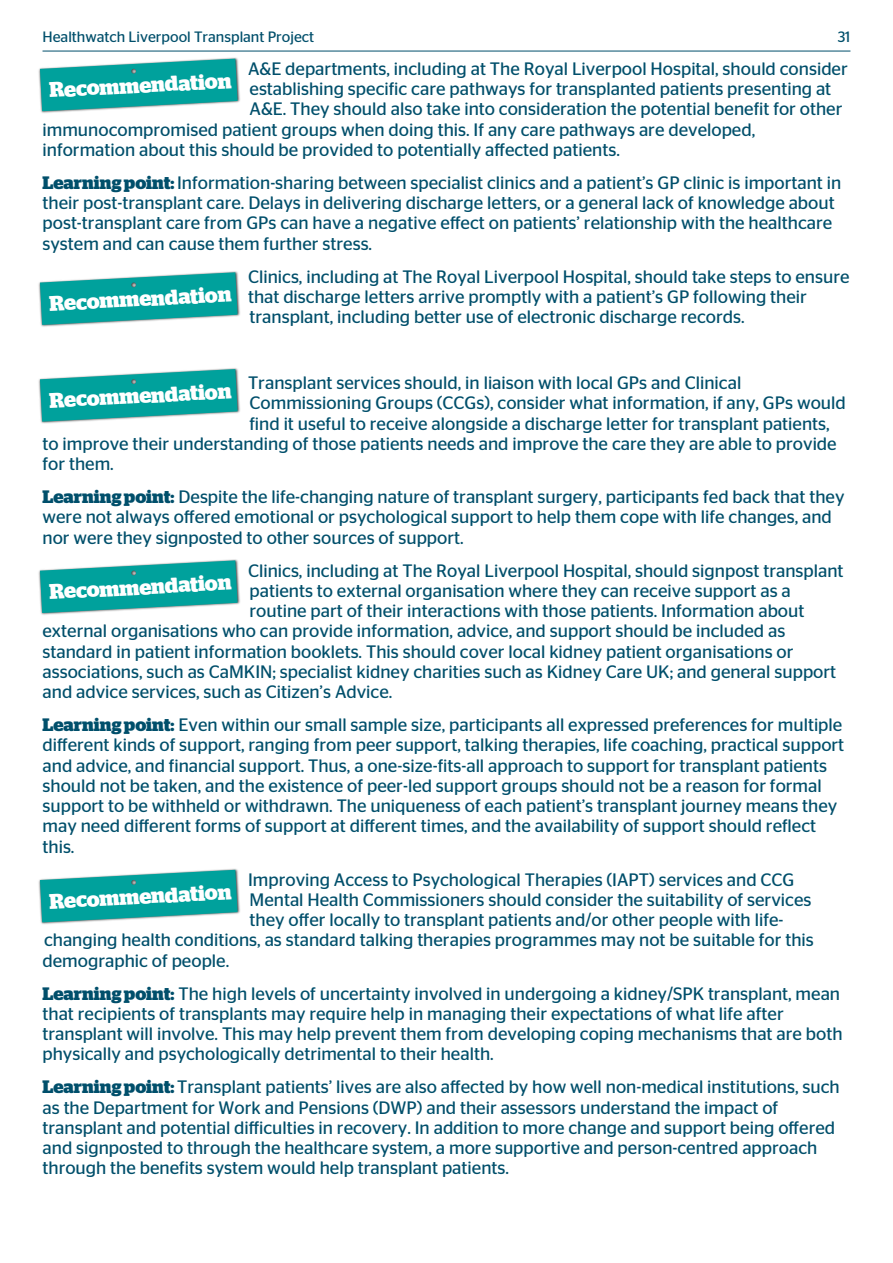
<style>
.page{position:relative;width:893px;height:1263px;background:#fff}
.page>*{position:absolute;margin:0;border:0;box-sizing:border-box;transform-origin:0 0}
.t1{font:700 21.15px "Stag";color:#fff}
.Normal_-_Body_Copy{font:18px/20.2px "Stag Sans";color:#004f6b}
.t2{font:15px "Stag Sans";color:#004f6b}
.s1{font-family:"Stag";font-weight:700}
</style>
<div class="page">
<hr style="left:43px;top:51px;width:807px;height:1px;background:#004f6b">
<img style="left:38px;top:368px;width:202px;height:56px">
<svg style="left:40px;top:369px;width:198px;height:53px"></svg>
<img style="left:38px;top:559px;width:202px;height:56px">
<svg style="left:40px;top:560px;width:198px;height:53px"></svg>
<img style="left:38px;top:868px;width:202px;height:56px">
<svg style="left:40px;top:870px;width:198px;height:52px;background:#2dafab"></svg>
<img style="left:38px;top:271px;width:202px;height:56px">
<svg style="left:40px;top:272px;width:198px;height:53px"></svg>
<img style="left:38px;top:57px;width:202px;height:56px">
<svg style="left:40px;top:59px;width:198px;height:52px;background:#2dafab"></svg>
<p class="t2" style="left:43px;top:29px;width:273px">Healthwatch Liverpool Transplant Project</p>
<p class="t2" style="left:838px;top:29px;width:14px">31</p>
<p class="Normal_-_Body_Copy" style="left:248px;top:58px;width:601px">A&amp;E departments, including at The Royal Liverpool Hospital, should consider</p>
<p class="Normal_-_Body_Copy" style="left:250px;top:78px;width:583px">establishing specific care pathways for transplanted patients presenting at</p>
<p class="Normal_-_Body_Copy" style="left:250px;top:99px;width:594px">A&amp;E. They should also take into consideration the potential benefit for other</p>
<p class="Normal_-_Body_Copy" style="left:43px;top:119px;width:714px">immunocompromised patient groups when doing this. If any care pathways are developed,</p>
<p class="Normal_-_Body_Copy" style="left:43px;top:139px;width:579px">information about this should be provided to potentially affected patients.</p>
<p class="Normal_-_Body_Copy" style="left:43px;top:172px;width:800px"><span class="s1">Learning point:</span> Information-sharing between specialist clinics and a patient’s GP clinic is important in their post-transplant care. Delays in delivering discharge letters, or a general lack of knowledge about post-transplant care from GPs can have a negative effect on patients’ relationship with the healthcare system and can cause them further stress.</p>
<p class="Normal_-_Body_Copy" style="left:248px;top:266px;width:603px">Clinics, including at The Royal Liverpool Hospital, should take steps to ensure that discharge letters arrive promptly with a patient’s GP following their transplant, including better use of electronic discharge records.</p>
<p class="t1" style="left:49px;top:78px;width:183px;rotate:-3deg">Recommendation</p>
<p class="t1" style="left:49px;top:291px;width:183px;rotate:-3deg">Recommendation</p>
<p class="Normal_-_Body_Copy" style="left:248px;top:372px;width:495px">Transplant services should, in liaison with local GPs and Clinical</p>
<p class="Normal_-_Body_Copy" style="left:250px;top:393px;width:598px">Commissioning Groups (CCGs), consider what information, if any, GPs would</p>
<p class="Normal_-_Body_Copy" style="left:250px;top:413px;width:582px">find it useful to receive alongside a discharge letter for transplant patients,</p>
<p class="Normal_-_Body_Copy" style="left:43px;top:433px;width:796px">to improve their understanding of those patients needs and improve the care they are able to provide</p>
<p class="Normal_-_Body_Copy" style="left:43px;top:453px;width:73px">for them.</p>
<p class="Normal_-_Body_Copy" style="left:43px;top:486px;width:803px"><span class="s1">Learning point:</span> Despite the life-changing nature of transplant surgery, participants fed back that they were not always offered emotional or psychological support to help them cope with life changes, and nor were they signposted to other sources of support.</p>
<p class="Normal_-_Body_Copy" style="left:248px;top:560px;width:597px">Clinics, including at The Royal Liverpool Hospital, should signpost transplant</p>
<p class="Normal_-_Body_Copy" style="left:250px;top:580px;width:543px">patients to external organisation where they can receive support as a</p>
<p class="Normal_-_Body_Copy" style="left:250px;top:600px;width:556px">routine part of their interactions with those patients. Information about</p>
<p class="Normal_-_Body_Copy" style="left:43px;top:621px;width:744px">external organisations who can provide information, advice, and support should be included as</p>
<p class="Normal_-_Body_Copy" style="left:43px;top:641px;width:752px">standard in patient information booklets. This should cover local kidney patient organisations or</p>
<p class="Normal_-_Body_Copy" style="left:43px;top:661px;width:795px">associations, such as CaMKIN; specialist kidney charities such as Kidney Care UK; and general support</p>
<p class="Normal_-_Body_Copy" style="left:43px;top:681px;width:351px">and advice services, such as Citizen’s Advice.</p>
<p class="Normal_-_Body_Copy" style="left:43px;top:714px;width:803px"><span class="s1">Learning point:</span> Even within our small sample size, participants all expressed preferences for multiple different kinds of support, ranging from peer support, talking therapies, life coaching, practical support and advice, and financial support. Thus, a one-size-fits-all approach to support for transplant patients should not be taken, and the existence of peer-led support groups should not be a reason for formal support to be withheld or withdrawn. The uniqueness of each patient’s transplant journey means they may need different forms of support at different times, and the availability of support should reflect this.</p>
<p class="Normal_-_Body_Copy" style="left:248px;top:869px;width:548px">Improving Access to Psychological Therapies (IAPT) services and CCG</p>
<p class="Normal_-_Body_Copy" style="left:250px;top:889px;width:563px">Mental Health Commissioners should consider the suitability of services</p>
<p class="Normal_-_Body_Copy" style="left:250px;top:909px;width:535px">they offer locally to transplant patients and/or other people with life-</p>
<p class="Normal_-_Body_Copy" style="left:44px;top:930px;width:771px">changing health conditions, as standard talking therapies programmes may not be suitable for this</p>
<p class="Normal_-_Body_Copy" style="left:43px;top:950px;width:188px">demographic of people.</p>
<p class="Normal_-_Body_Copy" style="left:43px;top:983px;width:801px"><span class="s1">Learning point:</span> The high levels of uncertainty involved in undergoing a kidney/SPK transplant, mean that recipients of transplants may require help in managing their expectations of what life after transplant will involve. This may help prevent them from developing coping mechanisms that are both physically and psychologically detrimental to their health.</p>
<p class="Normal_-_Body_Copy" style="left:43px;top:1077px;width:799px"><span class="s1">Learning point:</span> Transplant patients’ lives are also affected by how well non-medical institutions, such as the Department for Work and Pensions (DWP) and their assessors understand the impact of transplant and potential difficulties in recovery. In addition to more change and support being offered and signposted to through the healthcare system, a more supportive and person-centred approach through the benefits system would help transplant patients.</p>
<p class="t1" style="left:49px;top:388px;width:183px;rotate:-3deg">Recommendation</p>
<p class="t1" style="left:49px;top:579px;width:183px;rotate:-3deg">Recommendation</p>
<p class="t1" style="left:49px;top:889px;width:183px;rotate:-3deg">Recommendation</p>
</div>
